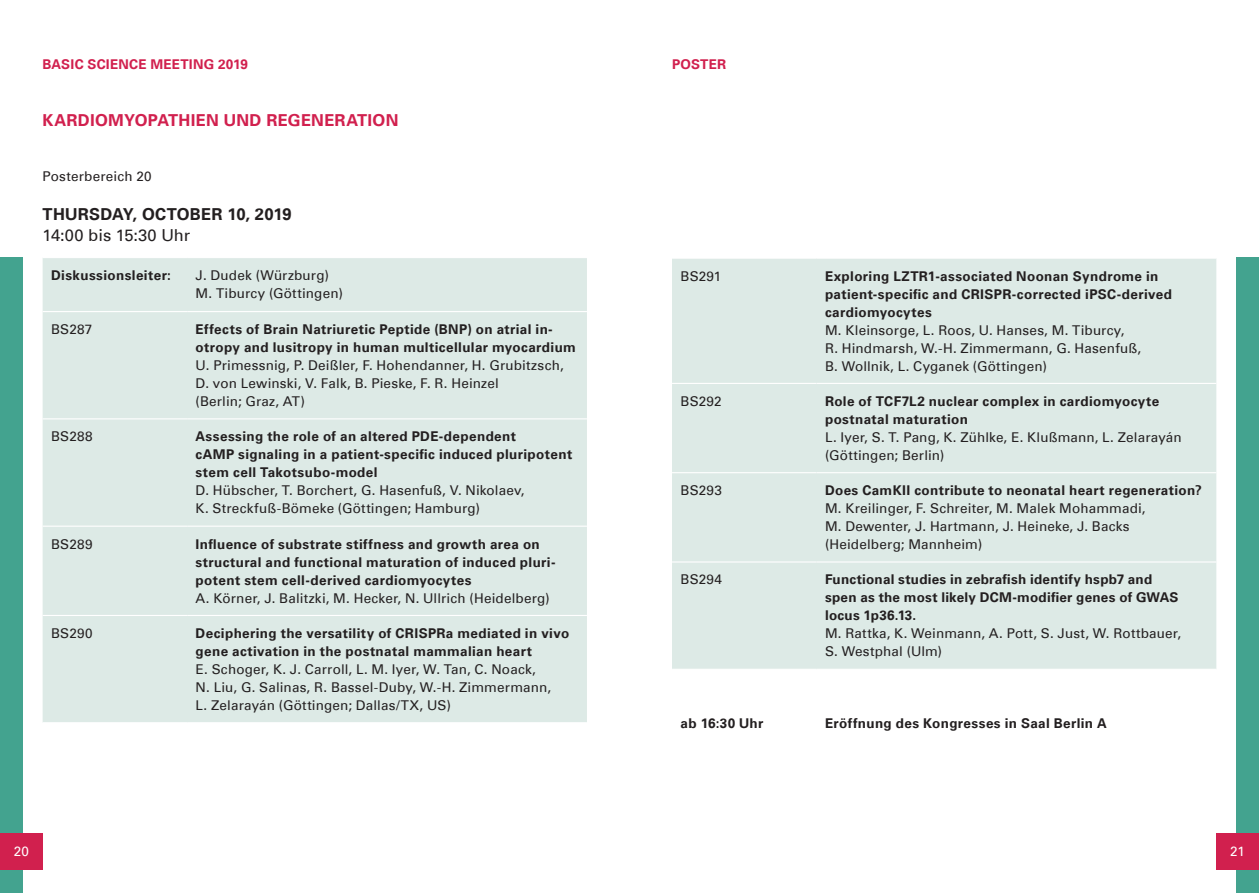
<style>
.page{position:relative;width:1259px;height:893px;background:#fff}
.page>*{position:absolute;margin:0;border:0;box-sizing:border-box;transform-origin:0 0}
.t1{font:700 16.5px "Univers Com 65";letter-spacing:.02em;color:#d1204e}
.t2{font:700 16.5px "Univers Com 65";letter-spacing:.015em;color:#231f20}
.t3{font:16.5px "Univers Com 55 Roman";color:#231f20}
.t4{font:700 13.5px/18px "Univers Com 65";letter-spacing:.025em;color:#231f20}
.t5{font:13.5px/18px "Univers Com 55 Roman";letter-spacing:.01em;color:#231f20}
.t6{font:700 13.5px "Univers Com 65";letter-spacing:.015em;color:#d1204e}
.t7{font:13.5px "Univers Com 55 Roman";color:#fff}
</style>
<div class="page">
<div style="left:1236px;top:258px;width:23px;height:635px;background:#43a38f"></div>
<div style="left:0;top:258px;width:22px;height:635px;background:#43a38f"></div>
<div style="left:43px;top:258px;width:544px;height:464px;background:#ddeae6"></div>
<hr style="left:43px;top:311px;width:144px;height:1px;background:#fff">
<hr style="left:187px;top:311px;width:400px;height:1px;background:#fff">
<hr style="left:43px;top:418px;width:144px;height:1px;background:#fff">
<hr style="left:187px;top:418px;width:400px;height:1px;background:#fff">
<hr style="left:43px;top:526px;width:144px;height:1px;background:#fff">
<hr style="left:187px;top:526px;width:400px;height:1px;background:#fff">
<hr style="left:43px;top:615px;width:144px;height:1px;background:#fff">
<hr style="left:187px;top:615px;width:400px;height:1px;background:#fff">
<div style="left:672px;top:259px;width:544px;height:410px;background:#ddeae6"></div>
<hr style="left:672px;top:383px;width:144px;height:1px;background:#fff">
<hr style="left:816px;top:383px;width:400px;height:1px;background:#fff">
<hr style="left:672px;top:472px;width:144px;height:1px;background:#fff">
<hr style="left:816px;top:472px;width:400px;height:1px;background:#fff">
<hr style="left:672px;top:561px;width:144px;height:2px;background:#fff">
<hr style="left:816px;top:561px;width:400px;height:2px;background:#fff">
<div style="left:1216px;top:833px;width:43px;height:37px;background:#d1204e"></div>
<div style="left:0;top:833px;width:43px;height:37px;background:#d1204e"></div>
<p class="t6" style="left:43px;top:56px;width:207px">BASIC SCIENCE MEETING 2019</p>
<p class="t1" style="left:43px;top:110px;width:357px">KARDIOMYOPATHIEN UND REGENERATION</p>
<p class="t5" style="left:43px;top:168px;width:111px">Posterbereich 20</p>
<p class="t2" style="left:43px;top:204px;width:250px">THURSDAY, OCTOBER 10, 2019</p>
<p class="t3" style="left:43px;top:225px;width:149px">14:00 bis 15:30 Uhr</p>
<p class="t4" style="left:51px;top:266px;width:121px">Diskussionsleiter:</p>
<p class="t5" style="left:196px;top:266px;width:149px">J. Dudek (Würzburg)<br>M. Tiburcy (Göttingen)</p>
<p class="t5" style="left:51px;top:320px;width:43px">BS287</p>
<p class="t4" style="left:196px;top:320px;width:382px">Effects of Brain Natriuretic Peptide (BNP) on atrial in&shy;otropy and lusitropy in human multicellular myocardium</p>
<p class="t5" style="left:196px;top:356px;width:369px">U. Primessnig, P. Deißler, F. Hohendanner, H. Grubitzsch,<br>D. von Lewinski, V. Falk, B. Pieske, F. R. Heinzel<br>(Berlin; Graz, AT)</p>
<p class="t5" style="left:51px;top:428px;width:43px">BS288</p>
<p class="t4" style="left:196px;top:428px;width:378px">Assessing the role of an altered PDE-dependent<br>cAMP signaling in a patient-specific induced pluripotent stem cell Takotsubo-model</p>
<p class="t5" style="left:196px;top:482px;width:330px">D. Hübscher, T. Borchert, G. Hasenfuß, V. Nikolaev,<br>K. Streckfuß-Bömeke (Göttingen; Hamburg)</p>
<p class="t5" style="left:51px;top:535px;width:43px">BS289</p>
<p class="t4" style="left:196px;top:535px;width:361px">Influence of substrate stiffness and growth area on structural and functional maturation of induced pluri&shy;potent stem cell-derived cardiomyocytes</p>
<p class="t5" style="left:196px;top:589px;width:355px">A. Körner, J. Balitzki, M. Hecker, N. Ullrich (Heidelberg)</p>
<p class="t5" style="left:51px;top:624px;width:43px">BS290</p>
<p class="t4" style="left:196px;top:624px;width:375px">Deciphering the versatility of CRISPRa mediated in vivo gene activation in the postnatal mammalian heart</p>
<p class="t5" style="left:196px;top:660px;width:357px">E. Schoger, K. J. Carroll, L. M. Iyer, W. Tan, C. Noack,<br>N. Liu, G. Salinas, R. Bassel-Duby, W.-H. Zimmermann,<br>L. Zelarayán (Göttingen; Dallas/TX, US)</p>
<p class="t6" style="left:672px;top:57px;width:56px">POSTER</p>
<p class="t5" style="left:680px;top:267px;width:42px">BS291</p>
<p class="t4" style="left:825px;top:267px;width:348px">Exploring LZTR1-associated Noonan Syndrome in patient-specific and CRISPR-corrected iPSC-derived cardiomyocytes</p>
<p class="t5" style="left:825px;top:321px;width:318px">M. Kleinsorge, L. Roos, U. Hanses, M. Tiburcy,<br>R. Hindmarsh, W.-H. Zimmermann, G. Hasenfuß,<br>B. Wollnik, L. Cyganek (Göttingen)</p>
<p class="t5" style="left:680px;top:392px;width:43px">BS292</p>
<p class="t4" style="left:825px;top:392px;width:336px">Role of TCF7L2 nuclear complex in cardiomyocyte postnatal maturation</p>
<p class="t5" style="left:825px;top:428px;width:358px">L. Iyer, S. T. Pang, K. Zühlke, E. Klußmann, L. Zelarayán (Göttingen; Berlin)</p>
<p class="t5" style="left:680px;top:481px;width:43px">BS293</p>
<p class="t4" style="left:825px;top:481px;width:378px">Does CamKII contribute to neonatal heart regeneration?</p>
<p class="t5" style="left:825px;top:499px;width:322px">M. Kreilinger, F. Schreiter, M. Malek Mohammadi,<br>M. Dewenter, J. Hartmann, J. Heineke, J. Backs (Heidelberg; Mannheim)</p>
<p class="t5" style="left:680px;top:571px;width:43px">BS294</p>
<p class="t4" style="left:825px;top:571px;width:355px">Functional studies in zebrafish identify hspb7 and spen as the most likely DCM-modifier genes of GWAS locus 1p36.13.</p>
<p class="t5" style="left:825px;top:625px;width:358px">M. Rattka, K. Weinmann, A. Pott, S. Just, W. Rottbauer,<br>S. Westphal (Ulm)</p>
<p class="t4" style="left:680px;top:714px;width:84px">ab 16:30 Uhr</p>
<p class="t4" style="left:825px;top:714px;width:283px">Eröffnung des Kongresses in Saal Berlin A</p>
<p class="t7" style="left:14px;top:843px;width:17px">20</p>
<p class="t7" style="left:1230px;top:843px;width:16px">21</p>
</div>
